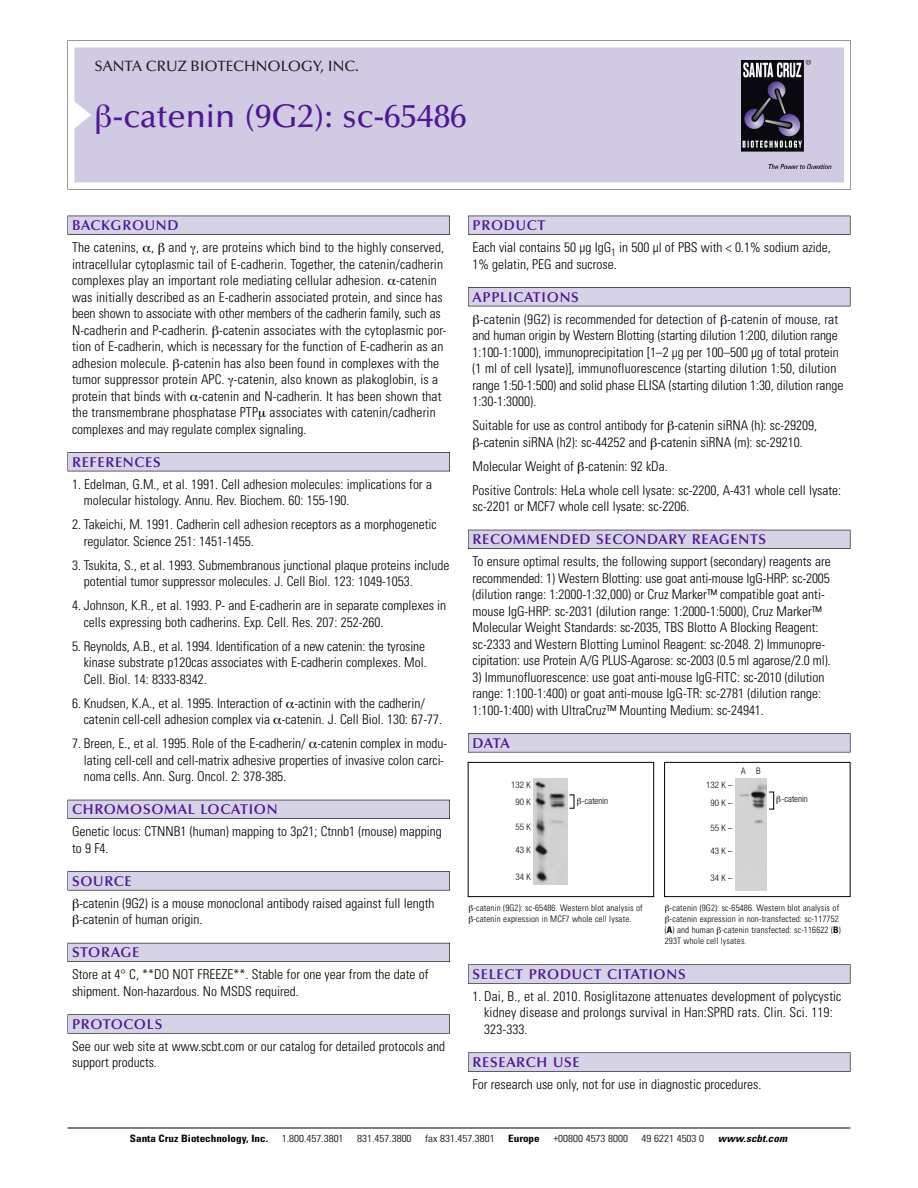
<style>
.page{position:relative;width:918px;height:1188px;background:#fff}
.page>*{position:absolute;margin:0;border:0;box-sizing:border-box;transform-origin:0 0}
.t1{font:500 33px "Optima";color:#511695}
.t2{font:500 15px "Optima";color:#231f20}
.t3{font:600 14.25px "Optima";letter-spacing:.05em;color:#511695}
.t4{font:300 condensed 13.5px/16.5px "Univers";color:#000}
.t5{font:300 condensed 10.2px "Univers";color:#000;scale:1.1 1}
.t6{font:700 condensed 10.2px "Univers";color:#000;scale:1.1 1}
.t7{font:italic 700 condensed 10.2px "Univers";letter-spacing:.005em;color:#000;scale:1.1 1}
.t8{font:300 condensed 9px/10.9px "Univers";letter-spacing:.015em;color:#000}
.t9{font:300 condensed 9px/16.5px "Helvetica Neue";letter-spacing:.005em;color:#000;text-align:center}
.s1{font-weight:700}
</style>
<div class="page">
<svg style="left:68px;top:40px;width:783px;height:149px"></svg>
<div style="left:74px;top:47px;width:770px;height:135px;background:#d1cae3"></div>
<img style="left:741px;top:60px;width:90px;height:108px">
<div style="left:68px;top:216px;width:382px;height:19px;background:#525155"></div>
<div style="left:68px;top:216px;width:381px;height:18px;background:#d7d3e7"></div>
<div style="left:68px;top:452px;width:382px;height:19px;background:#525155"></div>
<div style="left:68px;top:453px;width:381px;height:18px;background:#d7d3e7"></div>
<div style="left:68px;top:800px;width:382px;height:19px;background:#525158"></div>
<div style="left:68px;top:800px;width:381px;height:18px;background:#d7d3e7"></div>
<div style="left:68px;top:871px;width:382px;height:19px;background:#575759"></div>
<div style="left:68px;top:872px;width:381px;height:18px;background:#d7d3e7"></div>
<div style="left:68px;top:943px;width:382px;height:19px;background:#5b5a62"></div>
<div style="left:68px;top:943px;width:381px;height:18px;background:#d7d3e7"></div>
<div style="left:68px;top:1014px;width:382px;height:20px;background:#626263"></div>
<div style="left:68px;top:1015px;width:381px;height:18px;background:#d7d3e7"></div>
<div style="left:468px;top:216px;width:382px;height:19px;background:#525155"></div>
<div style="left:468px;top:216px;width:382px;height:18px;background:#d7d3e7"></div>
<div style="left:468px;top:287px;width:382px;height:19px;background:#525155"></div>
<div style="left:468px;top:288px;width:382px;height:18px;background:#d7d3e7"></div>
<div style="left:468px;top:530px;width:382px;height:19px;background:#525158"></div>
<div style="left:468px;top:530px;width:382px;height:18px;background:#d7d3e7"></div>
<div style="left:468px;top:733px;width:382px;height:19px;background:#575759"></div>
<div style="left:468px;top:734px;width:382px;height:18px;background:#d7d3e7"></div>
<div style="left:468px;top:964px;width:382px;height:20px;background:#666"></div>
<div style="left:468px;top:965px;width:382px;height:18px;background:#d7d3e7"></div>
<svg style="left:468px;top:1052px;width:382px;height:20px"></svg>
<div style="left:468px;top:1053px;width:382px;height:18px;background:#d7d3e7"></div>
<hr style="left:68px;top:1128px;width:782px;height:1px;background:#000">
<div style="left:468px;top:762px;width:186px;height:135px;border:1px solid #000"></div>
<div style="left:664px;top:762px;width:186px;height:135px;border:1px solid #000"></div>
<img style="left:534px;top:778px;width:33px;height:107px">
<img style="left:736px;top:778px;width:31px;height:113px">
<div style="left:769px;top:792px;width:5px;height:17px;border:1px solid #000"></div>
<svg style="left:97px;top:105px;width:14px;height:29px"></svg>
<p class="t2" style="left:94px;top:61px;width:266px">SANTA CRUZ BIOTECHNOLOGY, INC.</p>
<h1 class="t1" style="left:113px;top:103px;width:356px">-catenin (9G2): sc-65486</h1>
<p class="t3" style="left:72px;top:219px;width:108px">BACKGROUND</p>
<p class="t4" style="left:72px;top:240px;width:376px">The catenins, , and , are proteins which bind to the highly conserved, intracellular cytoplasmic tail of E-cadherin. Together, the catenin/cadherin complexes play an important role mediating cellular adhesion. -catenin was initially described as an E-cadherin associated protein, and since has been shown to associate with other members of the cadherin family, such as N-cadherin and P-cadherin. -catenin associates with the cytoplasmic por&shy;tion of E-cadherin, which is necessary for the function of E-cadherin as an adhesion molecule. -catenin has also been found in complexes with the tumor suppressor protein APC. -catenin, also known as plakoglobin, is a protein that binds with -catenin and N-cadherin. It has been shown that the transmembrane phosphatase PTP associates with catenin/cadherin complexes and may regulate complex signaling.</p>
<p class="t3" style="left:72px;top:456px;width:90px">REFERENCES</p>
<p class="t4" style="left:84px;top:477px;width:350px;text-indent:-12px">1. Edelman, G.M., et al. 1991. Cell adhesion molecules: implications for a molecular histology. Annu. Rev. Biochem. 60: 155-190.</p>
<p class="t4" style="left:84px;top:517px;width:355px;text-indent:-12px">2. Takeichi, M. 1991. Cadherin cell adhesion receptors as a morphogenetic regulator. Science 251: 1451-1455.</p>
<p class="t4" style="left:84px;top:558px;width:367px;text-indent:-12px">3. Tsukita, S., et al. 1993. Submembranous junctional plaque proteins include potential tumor suppressor molecules. J. Cell Biol. 123: 1049-1053.</p>
<p class="t4" style="left:84px;top:598px;width:364px;text-indent:-12px">4. Johnson, K.R., et al. 1993. P- and E-cadherin are in separate complexes in cells expressing both cadherins. Exp. Cell. Res. 207: 252-260.</p>
<p class="t4" style="left:84px;top:639px;width:345px;text-indent:-12px">5. Reynolds, A.B., et al. 1994. Identification of a new catenin: the tyrosine kinase substrate p120cas associates with E-cadherin complexes. Mol.<br>Cell. Biol. 14: 8333-8342.</p>
<p class="t4" style="left:84px;top:696px;width:360px;text-indent:-12px">6. Knudsen, K.A., et al. 1995. Interaction of -actinin with the cadherin/ catenin cell-cell adhesion complex via -catenin. J. Cell Biol. 130: 67-77.</p>
<p class="t4" style="left:84px;top:736px;width:365px;text-indent:-12px">7. Breen, E., et al. 1995. Role of the E-cadherin/ -catenin complex in modu&shy;lating cell-cell and cell-matrix adhesive properties of invasive colon carci&shy;noma cells. Ann. Surg. Oncol. 2: 378-385.</p>
<p class="t3" style="left:72px;top:804px;width:207px">CHROMOSOMAL LOCATION</p>
<p class="t4" style="left:72px;top:824px;width:371px">Genetic locus: CTNNB1 (human) mapping to 3p21; Ctnnb1 (mouse) mapping to 9 F4.</p>
<p class="t3" style="left:72px;top:875px;width:61px">SOURCE</p>
<p class="t4" style="left:79px;top:896px;width:357px">-catenin (9G2) is a mouse monoclonal antibody raised against full length -catenin of human origin.</p>
<p class="t3" style="left:72px;top:947px;width:69px">STORAGE</p>
<p class="t4" style="left:72px;top:967px;width:358px">Store at 4° C, **DO NOT FREEZE**. Stable for one year from the date of shipment. Non-hazardous. No MSDS required.</p>
<p class="t3" style="left:72px;top:1018px;width:92px">PROTOCOLS</p>
<p class="t4" style="left:72px;top:1039px;width:375px">See our web site at www.scbt.com or our catalog for detailed protocols and support products.</p>
<p class="t3" style="left:473px;top:219px;width:74px">PRODUCT</p>
<p class="t4" style="left:473px;top:240px;width:360px">Each vial contains 50 µg IgG<sub>1</sub> in 500 µl of PBS with &lt; 0.1% sodium azide,<br>1% gelatin, PEG and sucrose.</p>
<p class="t3" style="left:473px;top:291px;width:108px">APPLICATIONS</p>
<p class="t4" style="left:473px;top:312px;width:372px;text-indent:8px">-catenin (9G2) is recommended for detection of -catenin of mouse, rat and human origin by Western Blotting (starting dilution 1:200, dilution range 1:100-1:1000), immunoprecipitation [1–2 µg per 100–500 µg of total protein (1 ml of cell lysate)], immunofluorescence (starting dilution 1:50, dilution range 1:50-1:500) and solid phase ELISA (starting dilution 1:30, dilution range 1:30-1:3000).</p>
<p class="t4" style="left:473px;top:418px;width:346px;text-align:center">Suitable for use as control antibody for -catenin siRNA (h): sc-29209, -catenin siRNA (h2): sc-44252 and -catenin siRNA (m): sc-29210.</p>
<p class="t4" style="left:473px;top:455px;width:370px;line-height:24px">Molecular Weight of -catenin: 92 kDa.<br>Positive Controls: HeLa whole cell lysate: sc-2200, A-431 whole cell lysate:</p>
<p class="t4" style="left:473px;top:499px;width:218px">sc-2201 or MCF7 whole cell lysate: sc-2206.</p>
<p class="t3" style="left:473px;top:534px;width:295px">RECOMMENDED SECONDARY REAGENTS</p>
<p class="t4" style="left:473px;top:554px;width:360px">To ensure optimal results, the following support (secondary) reagents are recommended: 1) Western Blotting: use goat anti-mouse IgG-HRP: sc-2005 (dilution range: 1:2000-1:32,000) or Cruz Marker™ compatible goat anti&shy;mouse IgG-HRP: sc-2031 (dilution range: 1:2000-1:5000), Cruz Marker™ Molecular Weight Standards: sc-2035, TBS Blotto A Blocking Reagent: sc-2333 and Western Blotting Luminol Reagent: sc-2048. 2) Immunopre&shy;cipitation: use Protein A/G PLUS-Agarose: sc-2003 (0.5 ml agarose/2.0 ml).</p>
<p class="t4" style="left:473px;top:670px;width:354px">3) Immunofluorescence: use goat anti-mouse IgG-FITC: sc-2010 (dilution range: 1:100-1:400) or goat anti-mouse IgG-TR: sc-2781 (dilution range:<br>1:100-1:400) with UltraCruz™ Mounting Medium: sc-24941.</p>
<p class="t3" style="left:473px;top:737px;width:39px">DATA</p>
<p class="t9" style="left:511px;top:777px;width:21px">132 K<br>90 K</p>
<p class="t9" style="left:515px;top:819px;width:17px">55 K</p>
<p class="t9" style="left:515px;top:842px;width:17px">43 K</p>
<p class="t9" style="left:515px;top:869px;width:17px">34 K</p>
<p class="t9" style="left:582px;top:793px;width:28px">-catenin</p>
<p class="t9" style="left:706px;top:776px;width:28px;line-height:18px">132 K –<br>90K–</p>
<p class="t9" style="left:711px;top:820px;width:24px">55K–</p>
<p class="t9" style="left:711px;top:843px;width:24px">43K–</p>
<p class="t9" style="left:711px;top:870px;width:24px">34K–</p>
<p class="t9" style="left:741px;top:763px;width:21px">A B</p>
<p class="t9" style="left:781px;top:792px;width:28px">-catenin</p>
<p class="t8" style="left:474px;top:903px;width:171px">-catenin (9G2): sc-65486. Western blot analysis of -catenin expression in MCF7 whole cell lysate.</p>
<p class="t8" style="left:670px;top:903px;width:171px">-catenin (9G2): sc-65486. Western blot analysis of</p>
<p class="t8" style="left:670px;top:914px;width:170px">-catenin expression in non-transfected: sc-117752</p>
<p class="t8" style="left:665px;top:925px;width:177px">(<span class="s1">A</span>) and human -catenin transfected: sc-116622 (<span class="s1">B</span>)</p>
<p class="t8" style="left:665px;top:936px;width:83px">293T whole cell lysates.</p>
<p class="t3" style="left:473px;top:968px;width:215px">SELECT PRODUCT CITATIONS</p>
<p class="t4" style="left:484px;top:989px;width:359px;text-indent:-12px">1. Dai, B., et al. 2010. Rosiglitazone attenuates development of polycystic kidney disease and prolongs survival in Han:SPRD rats. Clin. Sci. 119:<br>323-333.</p>
<p class="t3" style="left:473px;top:1056px;width:109px">RESEARCH USE</p>
<p class="t4" style="left:473px;top:1077px;width:290px">For research use only, not for use in diagnostic procedures.</p>
<p class="t6" style="left:130px;top:1135px;width:127px">Santa Cruz Biotechnology, Inc.</p>
<p class="t5" style="left:282px;top:1135px;width:58px">1.800.457.3801</p>
<p class="t5" style="left:357px;top:1135px;width:51px">831.457.3800</p>
<p class="t5" style="left:425px;top:1135px;width:65px">fax 831.457.3801</p>
<p class="t6" style="left:508px;top:1135px;width:30px">Europe</p>
<p class="t5" style="left:553px;top:1135px;width:69px">+00800 4573 8000</p>
<p class="t5" style="left:642px;top:1135px;width:58px">49 6221 4503 0</p>
<p class="t7" style="left:718px;top:1135px;width:64px">www.scbt.com</p>
</div>
